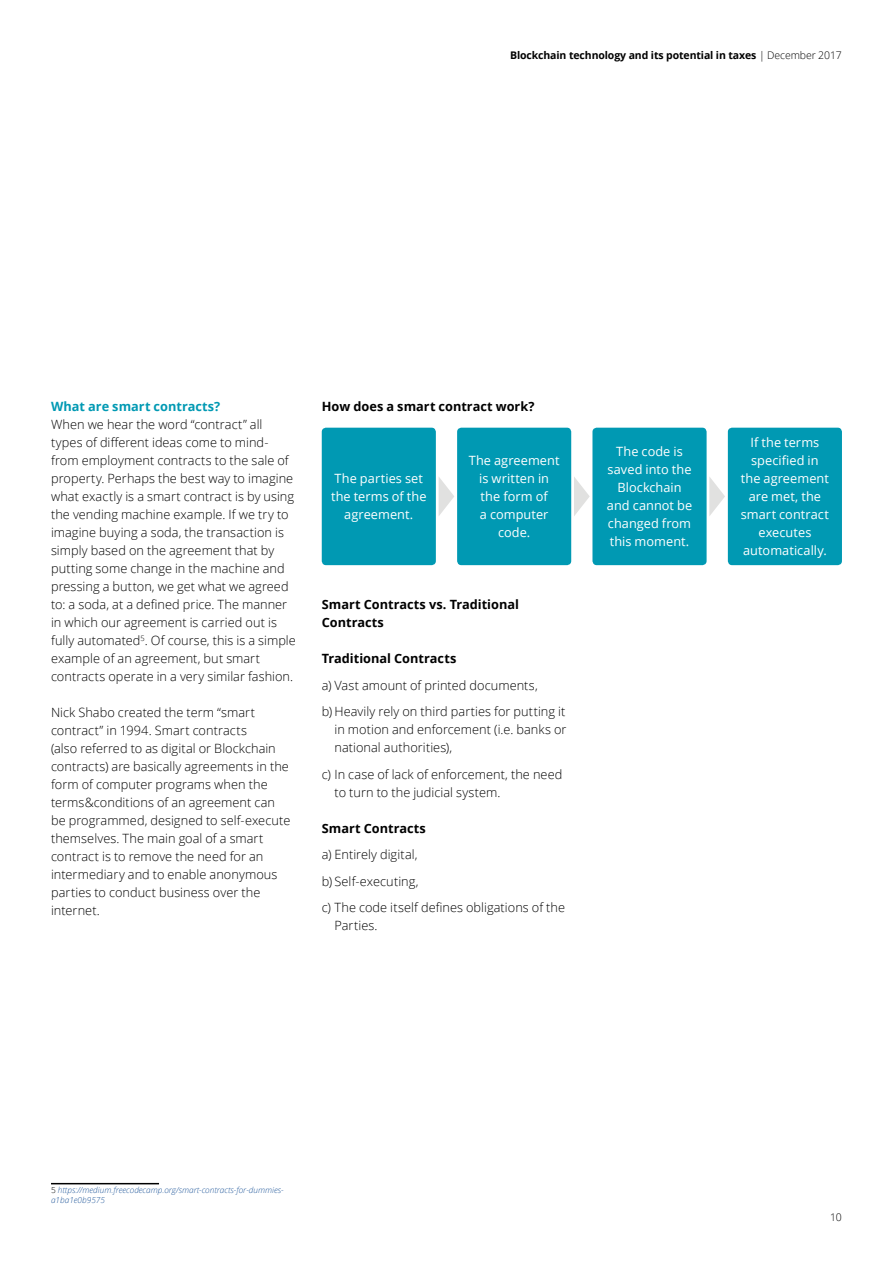
<style>
.page{position:relative;width:893px;height:1263px;background:#fff}
.page>*{position:absolute;margin:0;border:0;box-sizing:border-box;transform-origin:0 0}
.t1{font:300 12.75px/18px "Open Sans";letter-spacing:.005em;color:#000}
.t2{font:12.75px/18px "Open Sans";letter-spacing:.005em;color:#fff;text-align:center}
.t3{font:700 12.75px/18px "Open Sans";color:#000}
.t4{font:700 12.75px "Open Sans";color:#0099b3}
.t5{font:700 10.5px "Open Sans";letter-spacing:-.01em;color:#000}
.t6{font:300 10.5px "Open Sans";color:#000}
.t7{font:italic 300 8.25px/9.8px "Open Sans";color:#245a9c}
.s1{font-weight:300}
.s2{font-style:normal;color:#000}
</style>
<div class="page">
<hr style="left:51px;top:1183px;width:108px;height:1px;background:#000">
<div style="left:322px;top:428px;width:114px;height:137px;background:#0099b3;border-radius:4px"></div>
<div style="left:457px;top:428px;width:114px;height:137px;background:#0099b3;border-radius:4px"></div>
<div style="left:592px;top:428px;width:115px;height:137px;background:#0099b3;border-radius:4px"></div>
<div style="left:728px;top:428px;width:114px;height:137px;background:#0099b3;border-radius:4px"></div>
<svg style="left:439px;top:477px;width:15px;height:39px"></svg>
<svg style="left:574px;top:477px;width:16px;height:39px"></svg>
<svg style="left:709px;top:477px;width:16px;height:39px"></svg>
<p class="t5" style="left:510px;top:48px;width:333px">Blockchain technology and its potential in taxes <span class="s1">| December 2017</span></p>
<p class="t4" style="left:51px;top:398px;width:171px">What are smart contracts?</p>
<p class="t1" style="left:51px;top:415px;width:246px">When we hear the word “contract” all types of different ideas come to mind&shy;from employment contracts to the sale of property. Perhaps the best way to imagine what exactly is a smart contract is by using the vending machine example. If we try to imagine buying a soda, the transaction is simply based on the agreement that by putting some change in the machine and pressing a button, we get what we agreed to: a soda, at a defined price. The manner in which our agreement is carried out is fully automated<sup>5</sup>. Of course, this is a simple example of an agreement, but smart contracts operate in a very similar fashion.</p>
<p class="t1" style="left:51px;top:703px;width:241px">Nick Shabo created the term “smart contract” in 1994. Smart contracts<br>(also referred to as digital or Blockchain contracts) are basically agreements in the form of computer programs when the terms&amp;conditions of an agreement can be programmed, designed to self-execute themselves. The main goal of a smart contract is to remove the need for an intermediary and to enable anonymous parties to conduct business over the internet.</p>
<p class="t3" style="left:322px;top:397px;width:214px">How does a smart contract work?</p>
<p class="t2" style="left:331px;top:469px;width:97px">The parties set the terms of the agreement.</p>
<p class="t2" style="left:469px;top:451px;width:92px">The agreement is written in the form of<br>a computer code.</p>
<p class="t2" style="left:607px;top:442px;width:87px">The code is saved into the<br>Blockchain and cannot be changed from this moment.</p>
<p class="t2" style="left:741px;top:433px;width:90px">If the terms specified in the agreement are met, the smart contract executes automatically.</p>
<p class="t3" style="left:322px;top:595px;width:199px">Smart Contracts vs. Traditional<br>Contracts</p>
<p class="t3" style="left:322px;top:649px;width:136px">Traditional Contracts</p>
<p class="t1" style="left:322px;top:672px;width:245px;line-height:26.5px">a) Vast amount of printed documents,<br>b) Heavily rely on third parties for putting it</p>
<p class="t1" style="left:334px;top:720px;width:234px">in motion and enforcement (i.e. banks or national authorities),</p>
<p class="t1" style="left:334px;top:765px;width:229px;text-indent:-13px">c) In case of lack of enforcement, the need to turn to the judicial system.</p>
<p class="t3" style="left:322px;top:819px;width:106px">Smart Contracts</p>
<p class="t1" style="left:322px;top:841px;width:245px;line-height:26.5px">a) Entirely digital,<br>b) Self-executing,<br>c) The code itself defines obligations of the</p>
<p class="t1" style="left:334px;top:916px;width:45px">Parties.</p>
<p class="t7" style="left:51px;top:1185px;width:234px"><span class="s2">5</span> https://medium.freecodecamp.org/smart-contracts-for-dummies&shy;a1ba1e0b9575</p>
<p class="t6" style="left:830px;top:1210px;width:13px">10</p>
</div>
